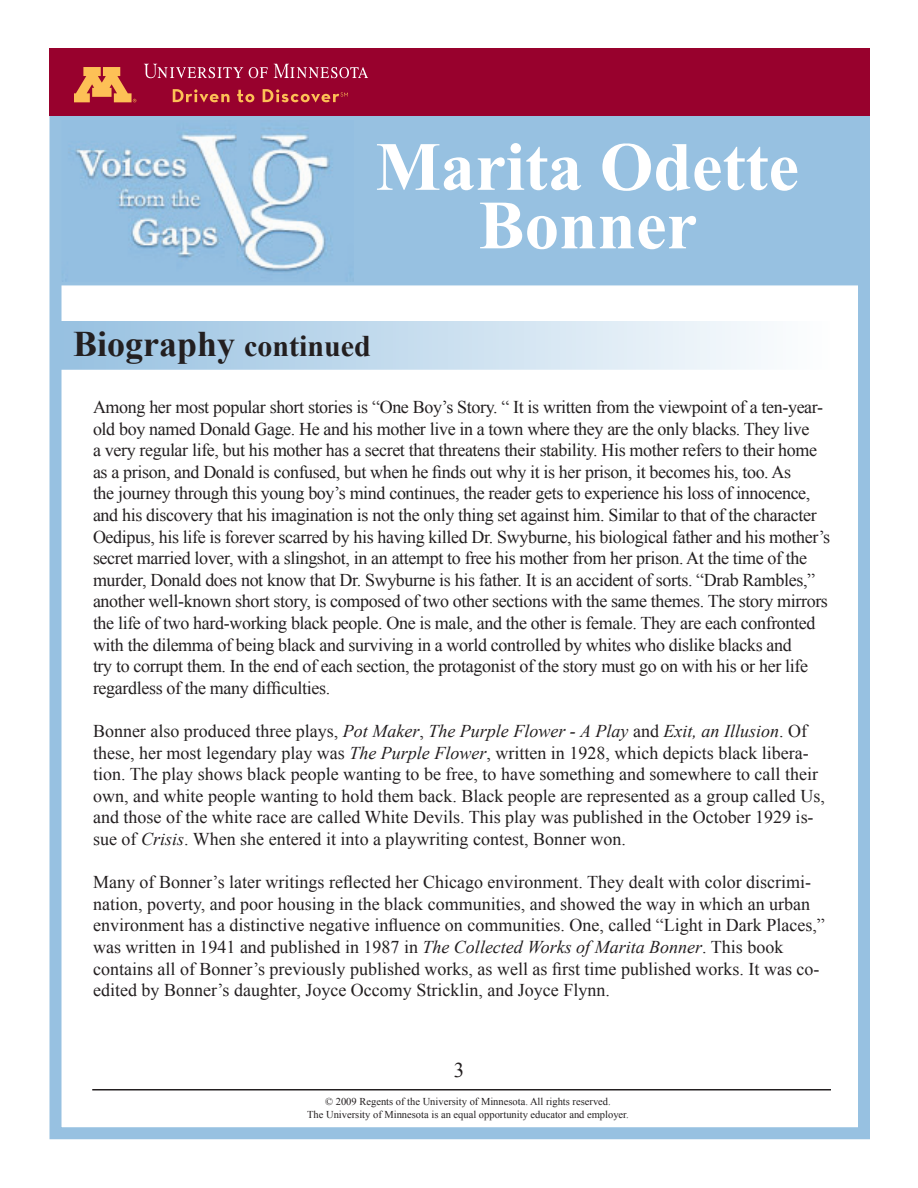
<style>
.page{position:relative;width:918px;height:1188px;background:#fff}
.page>*{position:absolute;margin:0;border:0;box-sizing:border-box;transform-origin:0 0}
.t1{font:700 69px/58.5px "Times New Roman";color:#fff;text-align:center}
.t2{font:700 36px "Times New Roman";color:#231f20}
.t3{font:21px "Times New Roman";color:#231f20}
.t4{font:18px/21.6px "Times New Roman";letter-spacing:-.02em;color:#231f20}
.t5{font:18px/21.6px "Times New Roman";color:#231f20}
.t6{font:10.5px/13.5px "Times New Roman";color:#231f20;text-align:center}
.s1{font-size:30px}
.s2{font-style:italic}
</style>
<div class="page">
<div style="left:54px;top:320px;width:777px;height:51px;background:linear-gradient(to right,#96c0e1,#fefefe);border:2px solid #fff"></div>
<div style="left:56px;top:114px;width:810px;height:173px;background:#97c1e1;border:2px solid #fff"></div>
<img style="left:65px;top:128px;width:287px;height:153px">
<hr style="left:92px;top:1089px;width:739px;height:1px;background:#231f20">
<div style="left:50px;top:49px;width:820px;height:1090px;border:12px solid #97c1e1"></div>
<div style="left:50px;top:49px;width:820px;height:67px;background:#98012d"></div>
<svg style="left:74px;top:67px;width:62px;height:35px"></svg>
<svg style="left:274px;top:64px;width:94px;height:14px"></svg>
<svg style="left:249px;top:67px;width:19px;height:11px"></svg>
<svg style="left:144px;top:64px;width:99px;height:14px"></svg>
<svg style="left:173px;top:89px;width:57px;height:13px"></svg>
<svg style="left:237px;top:90px;width:17px;height:12px"></svg>
<svg style="left:263px;top:89px;width:85px;height:13px"></svg>
<h1 class="t1" style="left:376px;top:136px;width:425px">Marita Odette<br>Bonner</h1>
<h2 class="t2" style="left:73px;top:319px;width:299px">Biography <span class="s1">continued</span></h2>
<p class="t4" style="left:93px;top:396px;width:739px">Among her most popular short stories is “One Boy’s Story. “ It is written from the viewpoint of a ten-year&shy;old boy named Donald Gage. He and his mother live in a town where they are the only blacks. They live<br>a very regular life, but his mother has a secret that threatens their stability. His mother refers to their home as a prison, and Donald is confused, but when he finds out why it is her prison, it becomes his, too. As<br>the journey through this young boy’s mind continues, the reader gets to experience his loss of innocence, and his discovery that his imagination is not the only thing set against him. Similar to that of the character Oedipus, his life is forever scarred by his having killed Dr. Swyburne, his biological father and his mother’s secret married lover, with a slingshot, in an attempt to free his mother from her prison. At the time of the murder, Donald does not know that Dr. Swyburne is his father. It is an accident of sorts. “Drab Rambles,” another well-known short story, is composed of two other sections with the same themes. The story mirrors the life of two hard-working black people. One is male, and the other is female. They are each confronted with the dilemma of being black and surviving in a world controlled by whites who dislike blacks and<br>try to corrupt them. In the end of each section, the protagonist of the story must go on with his or her life regardless of the many difficulties.</p>
<p class="t5" style="left:93px;top:720px;width:733px">Bonner also produced three plays, <span class="s2">Pot Maker</span>, <span class="s2">The Purple Flower - A Play</span> and <span class="s2">Exit, an Illusion</span>. Of these, her most legendary play was <span class="s2">The Purple Flower</span>, written in 1928, which depicts black libera&shy;tion. The play shows black people wanting to be free, to have something and somewhere to call their own, and white people wanting to hold them back. Black people are represented as a group called Us, and those of the white race are called White Devils. This play was published in the October 1929 is&shy;sue of <span class="s2">Crisis</span>. When she entered it into a playwriting contest, Bonner won.</p>
<p class="t5" style="left:93px;top:871px;width:733px">Many of Bonner’s later writings reflected her Chicago environment. They dealt with color discrimi&shy;nation, poverty, and poor housing in the black communities, and showed the way in which an urban environment has a distinctive negative influence on communities. One, called “Light in Dark Places,” was written in 1941 and published in 1987 in <span class="s2">The Collected Works of Marita Bonner</span>. This book contains all of Bonner’s previously published works, as well as first time published works. It was co&shy;edited by Bonner’s daughter, Joyce Occomy Stricklin, and Joyce Flynn.</p>
<p class="t3" style="left:454px;top:1055px;width:12px">3</p>
<p class="t6" style="left:307px;top:1094px;width:323px">© 2009 Regents of the University of Minnesota. All rights reserved.<br>The University of Minnesota is an equal opportunity educator and employer.</p>
</div>
